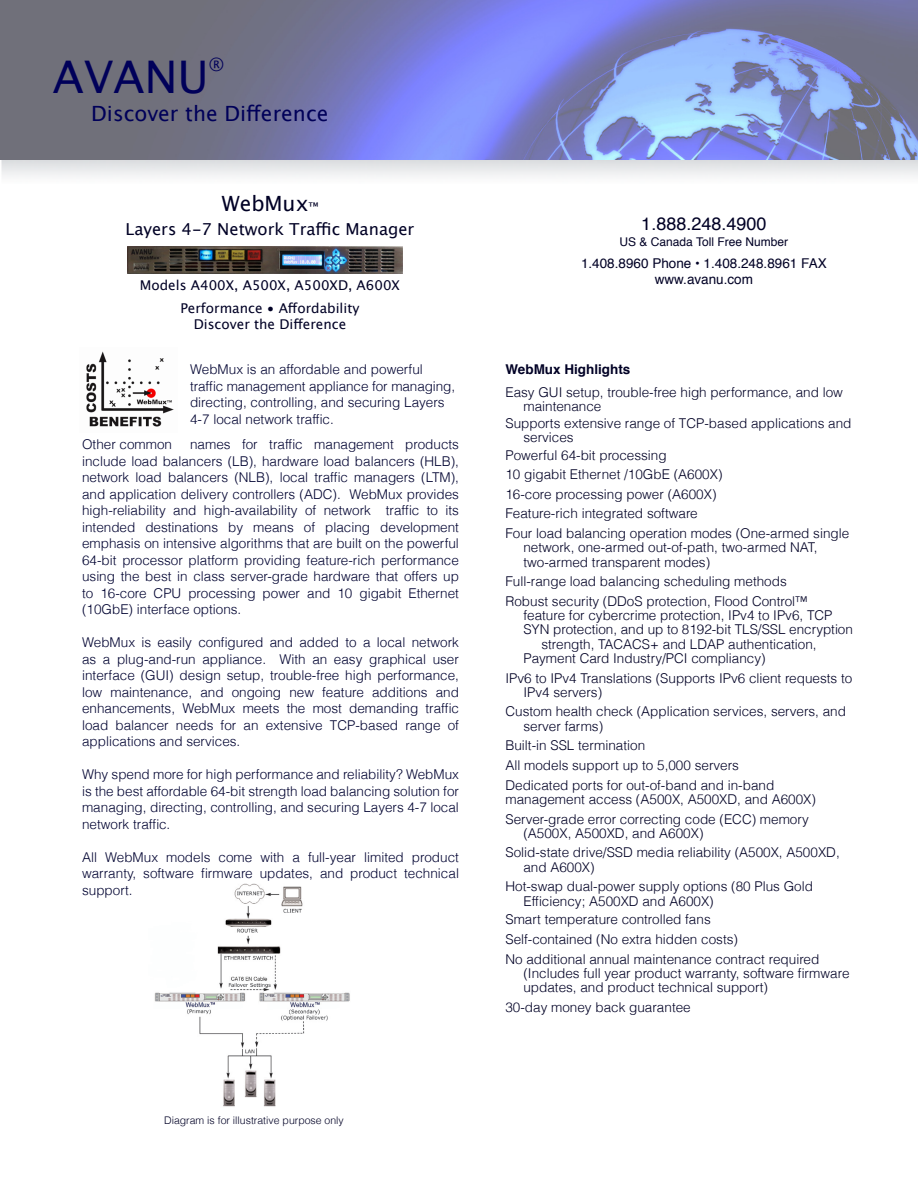
<style>
.page{position:relative;width:918px;height:1188px;background:#fff}
.page>*{position:absolute;margin:0;border:0;box-sizing:border-box;transform-origin:0 0}
.t1{font:45px "Lucida Grande";color:#000059}
.t2{font:21px "Lucida Grande";color:#000059}
.t3{font:21px "Lucida Grande";color:#000025}
.t4{font:18px "Helvetica";color:#000025}
.t5{font:18px "Lucida Grande";color:#000059}
.t6{font:16.5px "Lucida Grande";color:#000025}
.t7{font:300 13.5px/16.5px "Helvetica";color:#000331;text-align:justify}
.t8{font:300 13.5px/14.2px "Helvetica";color:#000025}
.t9{font:13.5px "Lucida Grande";color:#000025}
.t10{font:13.5px "Helvetica";color:#000025}
.t11{font:700 13.5px "Helvetica";color:#000025}
.t12{font:12px "Helvetica";color:#000025}
.t13{font:300 10.5px "Helvetica";color:#000025}
.s1{font-size:12px}
</style>
<div class="page">
<img style="left:0;top:0;width:918px;height:177px">
<img style="left:154px;top:883px;width:196px;height:224px">
<img style="left:127px;top:246px;width:276px;height:27px">
<img style="left:86px;top:351px;width:88px;height:76px">
<p class="t1" style="left:53px;top:51px;width:157px">AVANU</p>
<p class="t5" style="left:209px;top:54px;width:17px">®</p>
<p class="t2" style="left:91px;top:102px;width:239px">Discover the Difference</p>
<p class="t3" style="left:222px;top:191px;width:98px">WebMux<span class="s1">™</span></p>
<p class="t6" style="left:126px;top:220px;width:290px">Layers 4-7 Network Traffic Manager</p>
<p class="t9" style="left:140px;top:278px;width:262px">Models A400X, A500X, A500XD, A600X</p>
<p class="t9" style="left:180px;top:300px;width:181px">Performance • Affordability</p>
<p class="t9" style="left:194px;top:317px;width:154px">Discover the Difference</p>
<p class="t7" style="left:190px;top:361px;width:267px;text-align:left">WebMux is an affordable and powerful traffic management appliance for managing, directing, controlling, and securing Layers 4-7 local network traffic.</p>
<p class="t7" style="left:82px;top:436px;width:92px">Other common</p>
<p class="t7" style="left:82px;top:436px;width:378px;text-indent:108px">names for traffic management products include load balancers (LB), hardware load balancers (HLB), network load balancers (NLB), local traffic managers (LTM), and application delivery controllers (ADC). WebMux provides high-reliability and high-availability of network traffic to its intended destinations by means of placing development emphasis on intensive algorithms that are built on the powerful 64-bit processor platform providing feature-rich performance using the best in class server-grade hardware that offers up to 16-core CPU processing power and 10 gigabit Ethernet (10GbE) interface options.</p>
<p class="t7" style="left:82px;top:634px;width:378px">WebMux is easily configured and added to a local network as a plug-and-run appliance. With an easy graphical user interface (GUI) design setup, trouble-free high performance, low maintenance, and ongoing new feature additions and enhancements, WebMux meets the most demanding traffic load balancer needs for an extensive TCP-based range of applications and services.</p>
<p class="t7" style="left:82px;top:766px;width:378px">Why spend more for high performance and reliability? WebMux is the best affordable 64-bit strength load balancing solution for managing, directing, controlling, and securing Layers 4-7 local network traffic.</p>
<p class="t7" style="left:82px;top:848px;width:378px">All WebMux models come with a full-year limited product warranty, software firmware updates, and product technical support.</p>
<p class="t13" style="left:164px;top:1112px;width:181px">Diagram is for illustrative purpose only</p>
<p class="t4" style="left:641px;top:209px;width:127px">1.888.248.4900</p>
<p class="t12" style="left:620px;top:232px;width:170px">US &amp; Canada Toll Free Number</p>
<p class="t10" style="left:581px;top:253px;width:247px">1.408.8960 Phone • 1.408.248.8961 FAX</p>
<p class="t10" style="left:655px;top:269px;width:100px">www.avanu.com</p>
<p class="t11" style="left:505px;top:358px;width:127px">WebMux Highlights</p>
<p class="t8" style="left:523px;top:384px;width:321px;text-indent:-18px">Easy GUI setup, trouble-free high performance, and low maintenance</p>
<p class="t8" style="left:523px;top:415px;width:330px;text-indent:-18px">Supports extensive range of TCP-based applications and services</p>
<p class="t8" style="left:505px;top:447px;width:163px">Powerful 64-bit processing</p>
<p class="t8" style="left:505px;top:467px;width:219px">10 gigabit Ethernet /10GbE (A600X)</p>
<p class="t8" style="left:505px;top:486px;width:213px">16-core processing power (A600X)</p>
<p class="t8" style="left:505px;top:506px;width:194px">Feature-rich integrated software</p>
<p class="t8" style="left:523px;top:526px;width:327px;text-indent:-18px">Four load balancing operation modes (One-armed single network, one-armed out-of-path, two-armed NAT, two-armed transparent modes)</p>
<p class="t8" style="left:505px;top:574px;width:283px">Full-range load balancing scheduling methods</p>
<p class="t8" style="left:505px;top:593px;width:304px">Robust security (DDoS protection, Flood Control™</p>
<p class="t8" style="left:523px;top:608px;width:311px">feature for cybercrime protection, IPv4 to IPv6, TCP</p>
<p class="t8" style="left:523px;top:622px;width:331px">SYN protection, and up to 8192-bit TLS/SSL encryption</p>
<p class="t8" style="left:541px;top:636px;width:277px">strength, TACACS+ and LDAP authentication,</p>
<p class="t8" style="left:523px;top:650px;width:244px">Payment Card Industry/PCI compliancy)</p>
<p class="t8" style="left:523px;top:670px;width:330px;text-indent:-18px">IPv6 to IPv4 Translations (Supports IPv6 client requests to<br>IPv4 servers)</p>
<p class="t8" style="left:523px;top:704px;width:324px;text-indent:-18px">Custom health check (Application services, servers, and server farms)</p>
<p class="t8" style="left:505px;top:738px;width:141px">Built-in SSL termination</p>
<p class="t8" style="left:505px;top:757px;width:235px">All models support up to 5,000 servers</p>
<p class="t8" style="left:505px;top:777px;width:312px">Dedicated ports for out-of-band and in-band management access (A500X, A500XD, and A600X)</p>
<p class="t8" style="left:523px;top:811px;width:287px;text-indent:-18px">Server-grade error correcting code (ECC) memory (A500X, A500XD, and A600X)</p>
<p class="t8" style="left:523px;top:845px;width:318px;text-indent:-18px">Solid-state drive/SSD media reliability (A500X, A500XD, and A600X)</p>
<p class="t8" style="left:523px;top:879px;width:291px;text-indent:-18px">Hot-swap dual-power supply options (80 Plus Gold<br>Efficiency; A500XD and A600X)</p>
<p class="t8" style="left:505px;top:912px;width:207px">Smart temperature controlled fans</p>
<p class="t8" style="left:505px;top:931px;width:234px">Self-contained (No extra hidden costs)</p>
<p class="t8" style="left:523px;top:951px;width:328px;text-indent:-18px">No additional annual maintenance contract required (Includes full year product warranty, software firmware updates, and product technical support)</p>
<p class="t8" style="left:505px;top:999px;width:187px">30-day money back guarantee</p>
</div>
